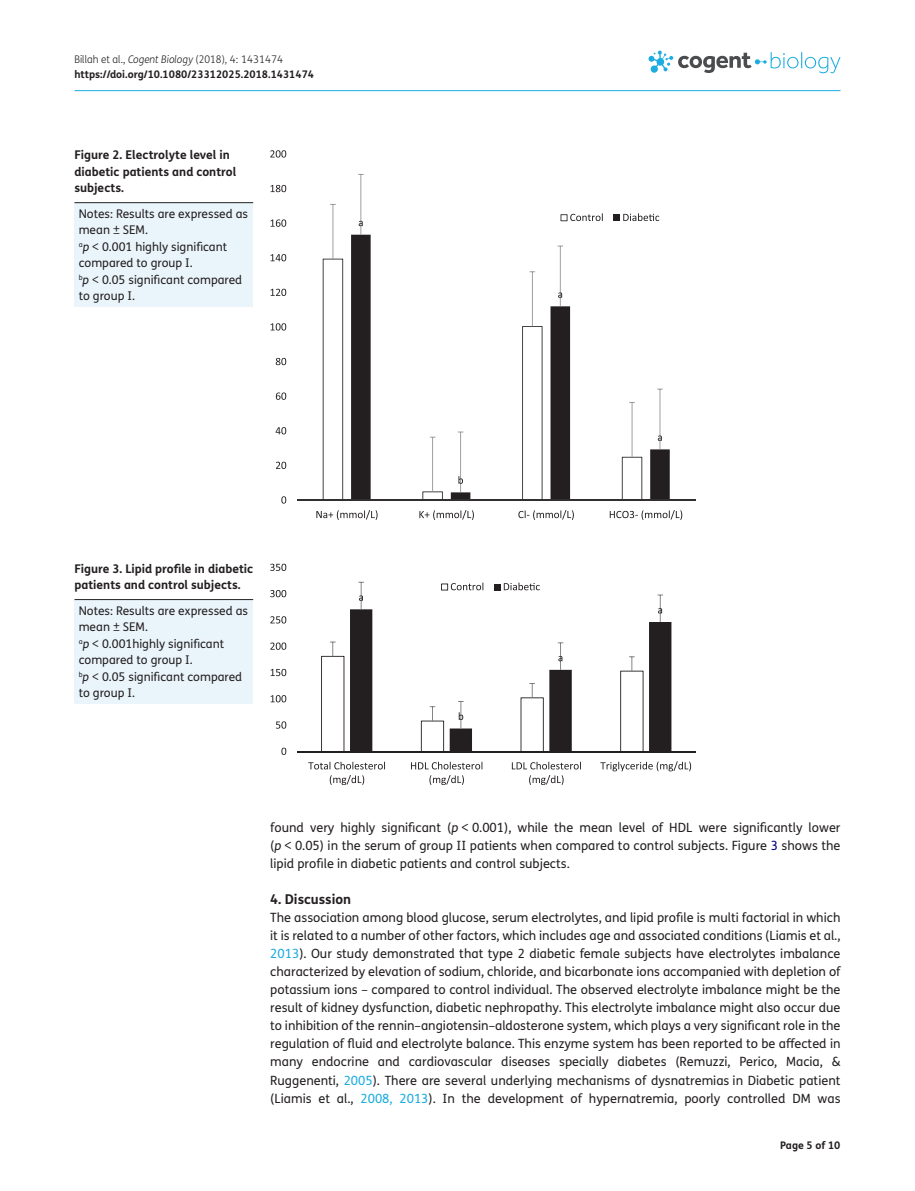
<style>
.page{position:relative;width:915px;height:1191px;background:#fff}
.page>*{position:absolute;margin:0;border:0;box-sizing:border-box;transform-origin:0 0}
.t1{font:700 13.5px "FS Me Pro";color:#231f20}
.t2{font:12.75px/18px "FS Me Pro";color:#231f20;text-align:justify}
.t3{font:12px/16.5px "FS Me Pro";color:#231f20}
.t4{font:700 12px/16.5px "FS Me Pro";color:#231f20}
.t5{font:700 10.5px/15px "FS Me Pro";color:#231f20}
.s1{font-weight:300}
.s2{font-weight:300;font-style:italic}
.s3{font-style:italic}
.s4{color:#000080}
.s5{color:#1bace1}
</style>
<div class="page">
<hr style="left:74px;top:90px;width:766px;height:1px;background:#1bace1">
<svg style="left:648px;top:51px;width:192px;height:22px"></svg>
<div style="left:74px;top:203px;width:179px;height:103px;background:#eaf5fb"></div>
<hr style="left:74px;top:202px;width:179px;height:1px;background:#231f20">
<svg style="left:322px;top:259px;width:21px;height:240px"></svg>
<svg style="left:351px;top:235px;width:318px;height:264px"></svg>
<hr style="left:332px;top:204px;width:1px;height:55px;background:#939598">
<hr style="left:432px;top:437px;width:1px;height:55px;background:#939598">
<hr style="left:531px;top:272px;width:1px;height:54px;background:#939598">
<hr style="left:631px;top:402px;width:1px;height:55px;background:#939598">
<hr style="left:360px;top:174px;width:1px;height:61px;background:#939598">
<hr style="left:460px;top:432px;width:1px;height:60px;background:#939598">
<hr style="left:559px;top:246px;width:1px;height:60px;background:#939598">
<hr style="left:659px;top:389px;width:1px;height:60px;background:#939598">
<hr style="left:297px;top:499px;width:398px;height:2px;background:#312f30">
<svg style="left:358px;top:221px;width:4px;height:5px"></svg>
<svg style="left:458px;top:476px;width:5px;height:8px"></svg>
<svg style="left:558px;top:292px;width:4px;height:6px"></svg>
<svg style="left:657px;top:435px;width:4px;height:6px"></svg>
<svg style="left:281px;top:496px;width:5px;height:7px"></svg>
<svg style="left:276px;top:462px;width:10px;height:7px"></svg>
<svg style="left:275px;top:427px;width:11px;height:7px"></svg>
<svg style="left:276px;top:392px;width:10px;height:8px"></svg>
<svg style="left:275px;top:358px;width:11px;height:7px"></svg>
<svg style="left:270px;top:323px;width:16px;height:7px"></svg>
<svg style="left:270px;top:289px;width:16px;height:7px"></svg>
<svg style="left:270px;top:254px;width:16px;height:7px"></svg>
<svg style="left:270px;top:219px;width:16px;height:8px"></svg>
<svg style="left:270px;top:185px;width:16px;height:7px"></svg>
<svg style="left:270px;top:150px;width:16px;height:8px"></svg>
<svg style="left:316px;top:510px;width:61px;height:10px"></svg>
<svg style="left:419px;top:510px;width:54px;height:10px"></svg>
<svg style="left:518px;top:510px;width:55px;height:10px"></svg>
<svg style="left:609px;top:510px;width:73px;height:10px"></svg>
<svg style="left:560px;top:213px;width:42px;height:8px"></svg>
<svg style="left:613px;top:213px;width:46px;height:8px"></svg>
<div style="left:74px;top:599px;width:179px;height:104px;background:#eaf5fb"></div>
<hr style="left:74px;top:599px;width:179px;height:1px;background:#231f20">
<svg style="left:350px;top:609px;width:321px;height:141px"></svg>
<svg style="left:321px;top:641px;width:23px;height:109px"></svg>
<svg style="left:421px;top:706px;width:23px;height:44px"></svg>
<svg style="left:520px;top:683px;width:23px;height:67px"></svg>
<svg style="left:620px;top:656px;width:23px;height:94px"></svg>
<hr style="left:297px;top:750px;width:398px;height:2px;background:#231f20">
<svg style="left:358px;top:582px;width:6px;height:27px"></svg>
<svg style="left:458px;top:701px;width:5px;height:27px"></svg>
<svg style="left:557px;top:642px;width:6px;height:28px"></svg>
<svg style="left:657px;top:594px;width:5px;height:28px"></svg>
<svg style="left:281px;top:747px;width:5px;height:8px"></svg>
<svg style="left:276px;top:721px;width:10px;height:7px"></svg>
<svg style="left:270px;top:695px;width:16px;height:7px"></svg>
<svg style="left:270px;top:669px;width:16px;height:7px"></svg>
<svg style="left:270px;top:642px;width:16px;height:8px"></svg>
<svg style="left:270px;top:616px;width:16px;height:7px"></svg>
<svg style="left:270px;top:590px;width:16px;height:7px"></svg>
<svg style="left:270px;top:563px;width:16px;height:8px"></svg>
<svg style="left:308px;top:761px;width:77px;height:8px"></svg>
<svg style="left:329px;top:775px;width:35px;height:10px"></svg>
<svg style="left:411px;top:761px;width:71px;height:8px"></svg>
<svg style="left:429px;top:775px;width:35px;height:10px"></svg>
<svg style="left:511px;top:761px;width:68px;height:8px"></svg>
<svg style="left:529px;top:775px;width:34px;height:10px"></svg>
<svg style="left:600px;top:761px;width:91px;height:10px"></svg>
<svg style="left:441px;top:582px;width:42px;height:8px"></svg>
<svg style="left:494px;top:582px;width:45px;height:8px"></svg>
<p class="t5" style="left:74px;top:51px;width:241px"><span class="s1">Billah et al.,</span> <span class="s2">Cogent Biology</span> <span class="s1">(2018), 4: 1431474 </span>https://doi.org/10.1080/23312025.2018.1431474</p>
<p class="t4" style="left:74px;top:146px;width:163px">Figure 2. Electrolyte level in diabetic patients and control subjects.</p>
<p class="t3" style="left:79px;top:205px;width:171px">Notes: Results are expressed as mean ± SEM.<br><sup>a</sup><span class="s3">p</span> &lt; 0.001 highly significant compared to group I.<br><sup>b</sup><span class="s3">p</span> &lt; 0.05 significant compared to group I.</p>
<p class="t4" style="left:74px;top:559px;width:180px">Figure 3. Lipid profile in diabetic patients and control subjects.</p>
<p class="t3" style="left:79px;top:602px;width:171px">Notes: Results are expressed as mean ± SEM.<br><sup>a</sup><span class="s3">p</span> &lt; 0.001highly significant compared to group I.<br><sup>b</sup><span class="s3">p</span> &lt; 0.05 significant compared to group I.</p>
<p class="t2" style="left:270px;top:818px;width:571px">found very highly significant (<span class="s3">p</span> &lt; 0.001), while the mean level of HDL were significantly lower (<span class="s3">p</span> &lt; 0.05) in the serum of group II patients when compared to control subjects. Figure <span class="s4">3</span> shows the lipid profile in diabetic patients and control subjects.</p>
<p class="t1" style="left:270px;top:889px;width:82px">4. Discussion</p>
<p class="t2" style="left:270px;top:908px;width:571px">The association among blood glucose, serum electrolytes, and lipid profile is multi factorial in which it is related to a number of other factors, which includes age and associated conditions (Liamis et al., <span class="s5">2013</span>). Our study demonstrated that type 2 diabetic female subjects have electrolytes imbalance characterized by elevation of sodium, chloride, and bicarbonate ions accompanied with depletion of potassium ions – compared to control individual. The observed electrolyte imbalance might be the result of kidney dysfunction, diabetic nephropathy. This electrolyte imbalance might also occur due to inhibition of the rennin–angiotensin–aldosterone system, which plays a very significant role in the regulation of fluid and electrolyte balance. This enzyme system has been reported to be affected in many endocrine and cardiovascular diseases specially diabetes (Remuzzi, Perico, Macia, &amp; Ruggenenti, <span class="s5">2005</span>). There are several underlying mechanisms of dysnatremias in Diabetic patient (Liamis et al., <span class="s5">2008, 2013</span>). In the development of hypernatremia, poorly controlled DM was</p>
<p class="t5" style="left:780px;top:1137px;width:62px">Page 5 of 10</p>
</div>
